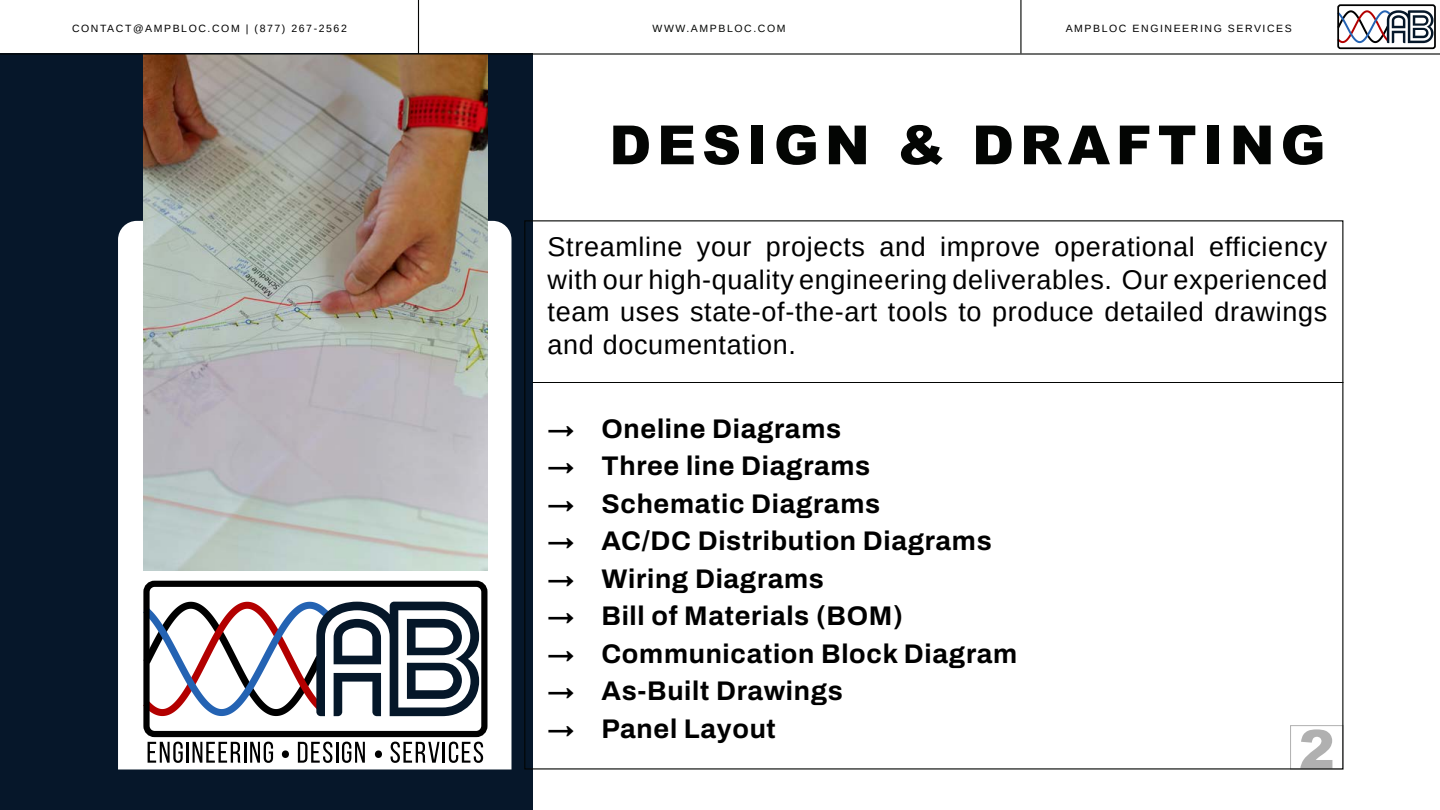
<style>
.page{position:relative;width:1440px;height:810px;background:#fff}
.page>*{position:absolute;margin:0;border:0;box-sizing:border-box;transform-origin:0 0}
.t1{font:900 54px "Arial";letter-spacing:.11em;color:#030503}
.t2{font:900 54px "Arial";color:#b0b0b0}
.t3{font:27px/32.4px "Arimo";letter-spacing:.025em;color:#000;text-align:justify}
.t4{font:600 27px "Archivo";letter-spacing:.025em;color:#000}
.t5{font:10.5px "Arimo";letter-spacing:.15em;color:#000}
.t6{font:10.5px "Arimo";letter-spacing:.15em;color:#030503}
</style>
<div class="page">
<div style="left:1290px;top:725px;width:53px;height:45px;border:1px solid #b0b0b0"></div>
<div style="left:0;top:53px;width:532px;height:757px;background:#06172a"></div>
<hr style="left:532px;top:382px;width:811px;height:1px;background:#030503">
<hr style="left:418px;top:0;width:1px;height:55px;background:#030503">
<hr style="left:1020px;top:0;width:2px;height:53px;background:#030503">
<div style="left:118px;top:221px;width:394px;height:549px;background:#fff"></div>
<svg style="left:148px;top:742px;width:35px;height:21px"></svg>
<hr style="left:186px;top:742px;width:3px;height:21px;background:#000">
<svg style="left:193px;top:742px;width:47px;height:21px"></svg>
<hr style="left:244px;top:742px;width:2px;height:21px;background:#000">
<svg style="left:250px;top:742px;width:23px;height:21px"></svg>
<svg style="left:298px;top:742px;width:34px;height:21px"></svg>
<hr style="left:336px;top:742px;width:2px;height:21px;background:#000">
<svg style="left:342px;top:742px;width:23px;height:21px"></svg>
<svg style="left:391px;top:742px;width:49px;height:21px"></svg>
<hr style="left:443px;top:742px;width:2px;height:21px;background:#000">
<svg style="left:449px;top:742px;width:34px;height:21px"></svg>
<div style="left:282px;top:750px;width:7px;height:8px;background:#000;border-radius:50%"></div>
<div style="left:375px;top:750px;width:7px;height:8px;background:#000;border-radius:50%"></div>
<div style="left:143px;top:581px;width:344px;height:156px;border:6px solid #000;border-radius:8px"></div>
<svg style="left:138px;top:598px;width:341px;height:122px"></svg>
<img style="left:143px;top:55px;width:345px;height:515px">
<hr style="left:0;top:53px;width:1440px;height:2px;background:#030503">
<div style="left:1337px;top:4px;width:99px;height:45px;border:2px solid #000;border-radius:2px"></div>
<svg style="left:1337px;top:9px;width:96px;height:35px"></svg>
<p class="t5" style="left:72px;top:21px;width:276px">CONTACT@AMPBLOC.COM | (877) 267-2562</p>
<p class="t5" style="left:1066px;top:21px;width:228px">AMPBLOC ENGINEERING SERVICES</p>
<p class="t6" style="left:653px;top:21px;width:134px">WWW.AMPBLOC.COM</p>
<h1 class="t1" style="left:609px;top:106px;width:718px">DESIGN &amp; DRAFTING</h1>
<p class="t3" style="left:548px;top:231px;width:781px">Streamline your projects and improve operational efficiency with our high-quality engineering deliverables. Our experienced team uses state-of-the-art tools to produce detailed drawings and documentation.</p>
<p class="t4" style="left:548px;top:408px;width:295px">→ Oneline Diagrams</p>
<p class="t4" style="left:548px;top:446px;width:324px">→ Three line Diagrams</p>
<p class="t4" style="left:548px;top:483px;width:334px">→ Schematic Diagrams</p>
<p class="t4" style="left:548px;top:521px;width:446px">→ AC/DC Distribution Diagrams</p>
<p class="t4" style="left:548px;top:558px;width:278px">→ Wiring Diagrams</p>
<p class="t4" style="left:548px;top:596px;width:357px">→ Bill of Materials (BOM)</p>
<p class="t4" style="left:548px;top:633px;width:471px">→ Communication Block Diagram</p>
<p class="t4" style="left:548px;top:671px;width:297px">→ As-Built Drawings</p>
<p class="t4" style="left:548px;top:708px;width:230px">→ Panel Layout</p>
<h1 class="t2" style="left:1299px;top:710px;width:38px">2</h1>
</div>
